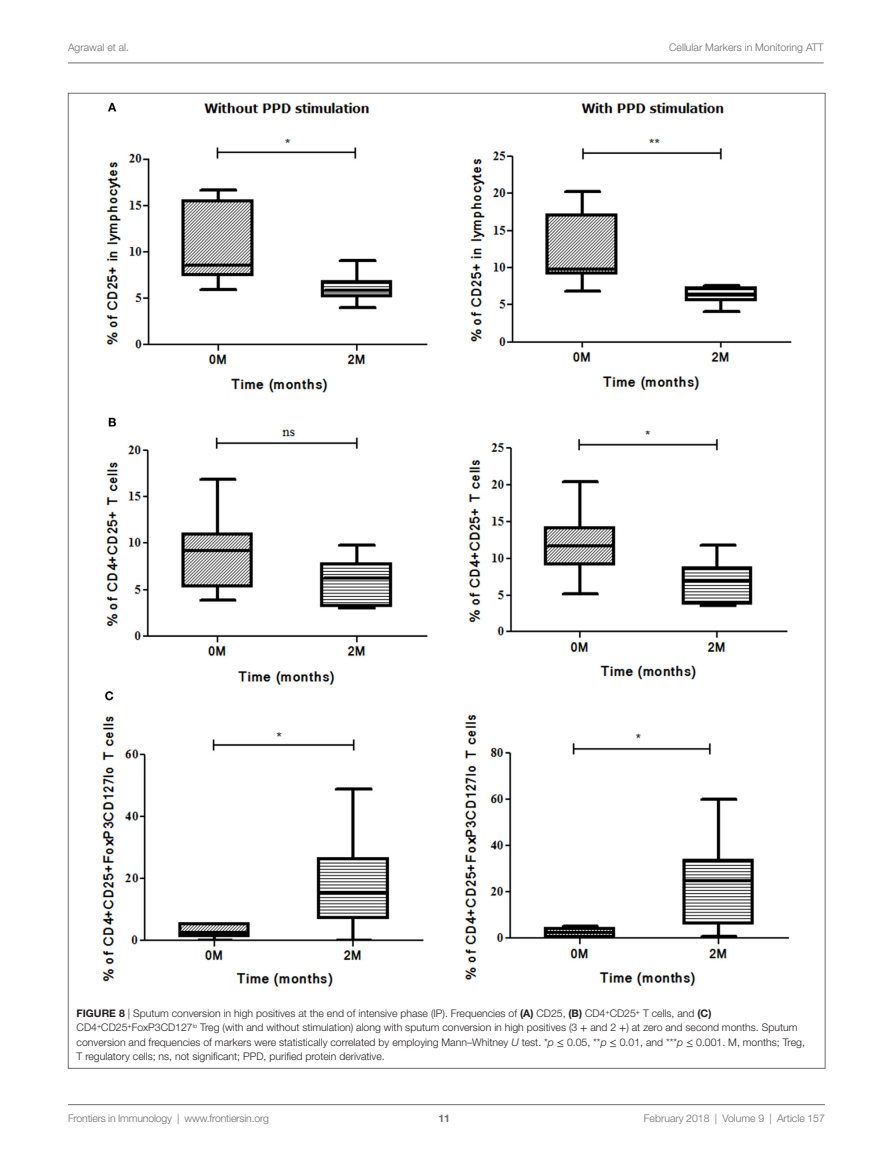
<style>
.page{position:relative;width:893px;height:1170px;background:#fff}
.page>*{position:absolute;margin:0;border:0;box-sizing:border-box;transform-origin:0 0}
.t1{font:300 10.5px/14.2px "Helvetica Neue LT Std";color:#231f20}
.t2{font:300 10.5px "Helvetica Neue LT Std";color:#6c6d70}
.t3{font:700 10.5px "Helvetica Neue LT Std";color:#6c6d70}
.s1{font-weight:700}
.s2{font-family:"STIX General";font-weight:400}
.s3{font-style:italic}
</style>
<div class="page">
<hr style="left:68px;top:1104px;width:757px;height:1px;background:#6c6d70">
<hr style="left:68px;top:63px;width:755px;height:1px;background:#6c6d70">
<img style="left:102px;top:102px;width:690px;height:884px">
<p class="t2" style="left:68px;top:41px;width:63px">Agrawal et al.</p>
<p class="t2" style="left:669px;top:41px;width:156px">Cellular Markers in Monitoring ATT</p>
<p class="t1" style="left:77px;top:1005px;width:730px"><span class="s1">FIGURE 8</span> | Sputum conversion in high positives at the end of intensive phase (IP). Frequencies of <span class="s1">(A)</span> CD25, <span class="s1">(B)</span> CD4<sup>+</sup>CD25<sup>+</sup> T cells, and <span class="s1">(C)<br></span>CD4<sup>+</sup>CD25<sup>+</sup>FoxP3CD127<sup>lo</sup> Treg (with and without stimulation) along with sputum conversion in high positives (3 <span class="s2">+</span> and 2 <span class="s2">+</span>) at zero and second months. Sputum conversion and frequencies of markers were statistically correlated by employing Mann–Whitney <span class="s3">U</span> test. *<span class="s3">p</span> <span class="s2">≤</span> 0.05, **<span class="s3">p</span> <span class="s2">≤</span> 0.01, and ***<span class="s3">p</span> <span class="s2">≤</span> 0.001. M, months; Treg, T regulatory cells; ns, not significant; PPD, purified protein derivative.</p>
<p class="t2" style="left:68px;top:1111px;width:203px">Frontiers in Immunology | www.frontiersin.org</p>
<p class="t2" style="left:644px;top:1111px;width:183px">February 2018 | Volume 9 | Article 157</p>
<p class="t3" style="left:439px;top:1111px;width:13px">11</p>
</div>
